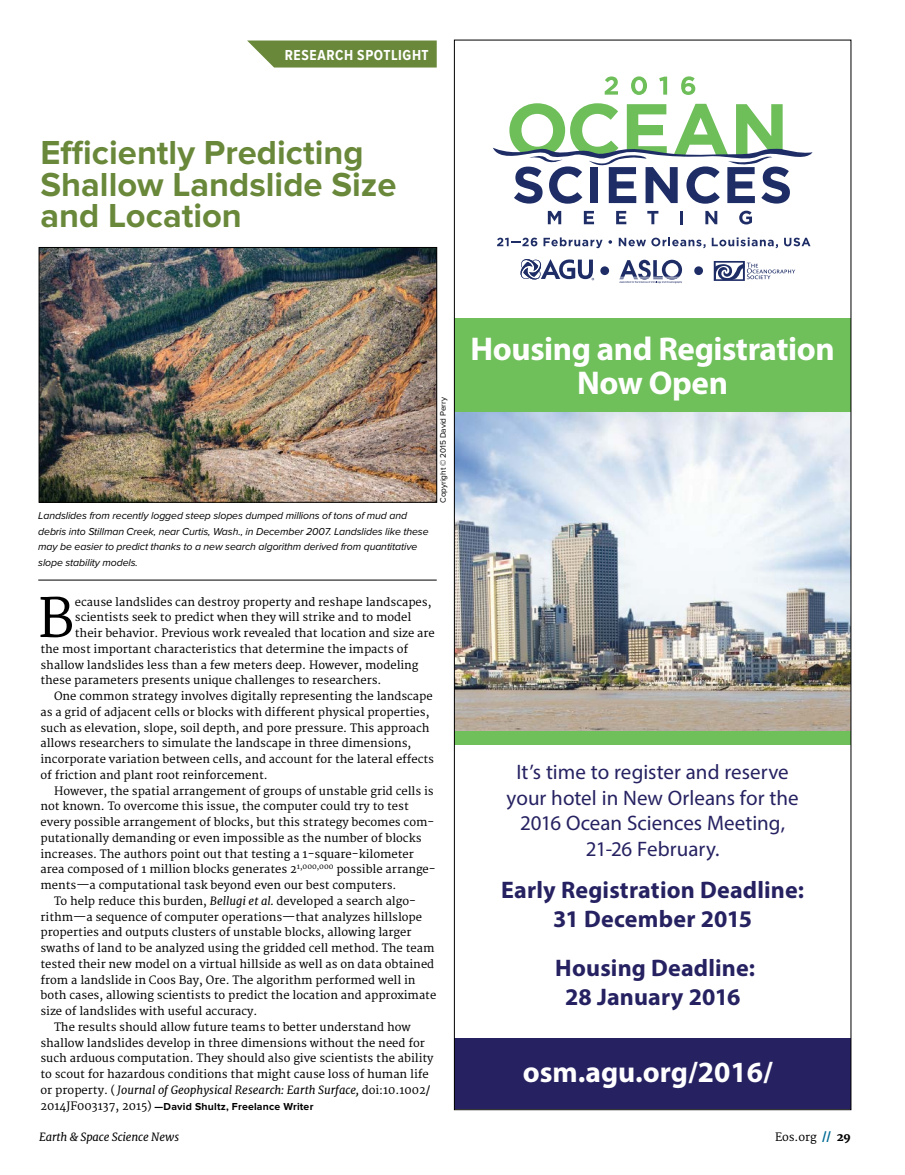
<style>
.page{position:relative;width:905px;height:1175px;background:#fff}
.page>*{position:absolute;margin:0;border:0;box-sizing:border-box;transform-origin:0 0}
.t1{font:52.8px "Merriweather";color:#000}
.t2{font:700 34.5px/31.5px "Proxima Nova";color:#69883a}
.t3{font:700 33px/34.5px "Myriad Pro";letter-spacing:-.015em;color:#fff;text-align:center}
.t4{font:700 29.4px "Myriad Pro";color:#fff}
.t5{font:700 24px/28.8px "Myriad Pro";letter-spacing:.005em;color:#262262;text-align:center}
.t6{font:21px/25.5px "Myriad Pro";color:#262262;text-align:center}
.t7{font:700 15px "Proxima Nova Cond";letter-spacing:.04em;color:#fff}
.t8{font:11.25px "Merriweather";color:#000}
.t9{font:italic 11.25px "Merriweather";color:#000}
.t10{font:italic 10.5px/15.8px "Proxima Nova";letter-spacing:-.01em;color:#000}
.t11{font:700 10.5px "Proxima Nova";letter-spacing:.02em;color:#000}
.t12{font:8.25px "Proxima Nova";letter-spacing:-.01em;color:#000}
.s1{font-style:italic}
.s2{font-style:normal}
.s3{font-family:"Merriweather";font-weight:400;font-size:11.25px}
.s4{font-weight:800;color:#006a94}
.s5{font-weight:800}
</style>
<div class="page">
<svg style="left:247px;top:40px;width:189px;height:28px;background:#78944e"></svg>
<img style="left:41px;top:249px;width:394px;height:251px">
<div style="left:39px;top:247px;width:398px;height:255px;border:1px solid #000"></div>
<hr style="left:38px;top:579px;width:398px;height:1px;background:#000">
<div style="left:454px;top:1038px;width:396px;height:71px;background:#262262"></div>
<svg style="left:548px;top:211px;width:13px;height:13px"></svg>
<svg style="left:584px;top:211px;width:10px;height:13px"></svg>
<svg style="left:616px;top:211px;width:10px;height:13px"></svg>
<svg style="left:647px;top:211px;width:11px;height:13px"></svg>
<svg style="left:680px;top:211px;width:2px;height:13px"></svg>
<svg style="left:705px;top:211px;width:12px;height:13px"></svg>
<svg style="left:739px;top:211px;width:13px;height:13px"></svg>
<svg style="left:493px;top:103px;width:319px;height:101px"></svg>
<svg style="left:604px;top:76px;width:14px;height:19px"></svg>
<svg style="left:631px;top:76px;width:16px;height:19px"></svg>
<svg style="left:659px;top:77px;width:8px;height:18px"></svg>
<svg style="left:681px;top:76px;width:14px;height:19px"></svg>
<svg style="left:497px;top:238px;width:40px;height:8px"></svg>
<svg style="left:543px;top:237px;width:59px;height:11px"></svg>
<svg style="left:608px;top:240px;width:4px;height:4px"></svg>
<svg style="left:618px;top:237px;width:87px;height:11px"></svg>
<svg style="left:711px;top:237px;width:67px;height:11px"></svg>
<svg style="left:784px;top:238px;width:26px;height:8px"></svg>
<svg style="left:713px;top:261px;width:82px;height:20px"></svg>
<div style="left:600px;top:266px;width:9px;height:9px;background:#1e2d66;border-radius:50%"></div>
<div style="left:694px;top:266px;width:9px;height:9px;background:#1e2d66;border-radius:50%"></div>
<svg style="left:619px;top:260px;width:63px;height:23px"></svg>
<svg style="left:520px;top:259px;width:74px;height:21px"></svg>
<img style="left:456px;top:412px;width:393px;height:319px">
<div style="left:454px;top:318px;width:396px;height:94px;background:#6fc05a"></div>
<div style="left:454px;top:731px;width:396px;height:14px;background:#6fc05a"></div>
<h3 class="t7" style="left:285px;top:47px;width:145px">RESEARCH SPOTLIGHT</h3>
<h2 class="t2" style="left:40px;top:138px;width:357px">Efficiently Predicting<br>Shallow Landslide Size and Location</h2>
<p class="t10" style="left:38px;top:508px;width:392px">Landslides from recently logged steep slopes dumped millions of tons of mud and debris into Stillman Creek, near Curtis, Wash., in December 2007. Landslides like these may be easier to predict thanks to a new search algorithm derived from quantitative slope stability models.</p>
<p class="t12" style="left:438px;top:502px;width:107px;rotate:-90deg">Copyright © 2015 David Perry</p>
<h1 class="t1" style="left:38px;top:587px;width:38px">B</h1>
<p class="t8" style="left:75px;top:595px;width:358px">ecause landslides can destroy property and reshape landscapes,</p>
<p class="t8" style="left:75px;top:610px;width:338px">scientists seek to predict when they will strike and to model</p>
<p class="t8" style="left:75px;top:626px;width:361px">their behavior. Previous work revealed that location and size are</p>
<p class="t8" style="left:41px;top:642px;width:369px">the most important characteristics that determine the impacts of</p>
<p class="t8" style="left:41px;top:658px;width:379px">shallow landslides less than a few meters deep. However, modeling</p>
<p class="t8" style="left:41px;top:673px;width:342px">these parameters presents unique challenges to researchers.</p>
<p class="t8" style="left:54px;top:689px;width:380px">One common strategy involves digitally representing the landscape</p>
<p class="t8" style="left:41px;top:705px;width:390px">as a grid of adjacent cells or blocks with different physical properties,</p>
<p class="t8" style="left:41px;top:721px;width:390px">such as elevation, slope, soil depth, and pore pressure. This approach</p>
<p class="t8" style="left:41px;top:736px;width:372px">allows researchers to simulate the landscape in three dimensions,</p>
<p class="t8" style="left:41px;top:752px;width:395px">incorporate variation between cells, and account for the lateral effects</p>
<p class="t8" style="left:41px;top:768px;width:229px">of friction and plant root reinforcement.</p>
<p class="t8" style="left:54px;top:784px;width:381px">However, the spatial arrangement of groups of unstable grid cells is</p>
<p class="t8" style="left:41px;top:799px;width:370px">not known. To overcome this issue, the computer could try to test</p>
<p class="t8" style="left:41px;top:815px;width:395px">every possible arrangement of blocks, but this strategy becomes com-</p>
<p class="t8" style="left:41px;top:831px;width:382px">putationally demanding or even impossible as the number of blocks</p>
<p class="t8" style="left:41px;top:847px;width:375px">increases. The authors point out that testing a 1-square-kilometer</p>
<p class="t8" style="left:41px;top:862px;width:397px">area composed of 1 million blocks generates 2<sup>1,000,000</sup> possible arrange-</p>
<p class="t8" style="left:40px;top:878px;width:357px">ments—a computational task beyond even our best computers.</p>
<p class="t8" style="left:54px;top:894px;width:363px">To help reduce this burden, <span class="s1">Bellugi et al.</span> developed a search algo-</p>
<p class="t8" style="left:40px;top:910px;width:383px">rithm—a sequence of computer operations—that analyzes hillslope</p>
<p class="t8" style="left:40px;top:925px;width:372px">properties and outputs clusters of unstable blocks, allowing larger</p>
<p class="t8" style="left:40px;top:941px;width:395px">swaths of land to be analyzed using the gridded cell method. The team</p>
<p class="t8" style="left:40px;top:957px;width:395px">tested their new model on a virtual hillside as well as on data obtained</p>
<p class="t8" style="left:40px;top:973px;width:376px">from a landslide in Coos Bay, Ore. The algorithm performed well in</p>
<p class="t8" style="left:40px;top:988px;width:397px">both cases, allowing scientists to predict the location and approximate</p>
<p class="t8" style="left:40px;top:1004px;width:218px">size of landslides with useful accuracy.</p>
<p class="t8" style="left:54px;top:1020px;width:358px">The results should allow future teams to better understand how</p>
<p class="t8" style="left:40px;top:1036px;width:386px">shallow landslides develop in three dimensions without the need for</p>
<p class="t8" style="left:40px;top:1051px;width:394px">such arduous computation. They should also give scientists the ability</p>
<p class="t8" style="left:40px;top:1067px;width:389px">to scout for hazardous conditions that might cause loss of human life</p>
<p class="t9" style="left:40px;top:1082px;width:391px"><span class="s2">or property. (</span> Journal of Geophysical Research: Earth Surface, <span class="s2">doi:10.1002/</span></p>
<p class="t11" style="left:40px;top:1100px;width:274px"><span class="s3">2014JF003137, 2015)</span> —David Shultz, Freelance Writer</p>
<h3 class="t3" style="left:470px;top:330px;width:365px">Housing and Registration<br>Now Open</h3>
<h3 class="t6" style="left:506px;top:759px;width:293px">It’s time to register and reserve your hotel in New Orleans for the<br>2016 Ocean Sciences Meeting,<br>21-26 February.</h3>
<h3 class="t5" style="left:501px;top:875px;width:304px">Early Registration Deadline:<br>31 December 2015</h3>
<h3 class="t5" style="left:555px;top:953px;width:201px">Housing Deadline:<br>28 January 2016</h3>
<h3 class="t4" style="left:523px;top:1053px;width:251px">osm.agu.org/2016/</h3>
<p class="t9" style="left:39px;top:1130px;width:142px">Earth &amp; Space Science News</p>
<p class="t8" style="left:775px;top:1130px;width:77px">Eos.org <span class="s4">//</span> <span class="s5">29</span></p>
</div>
